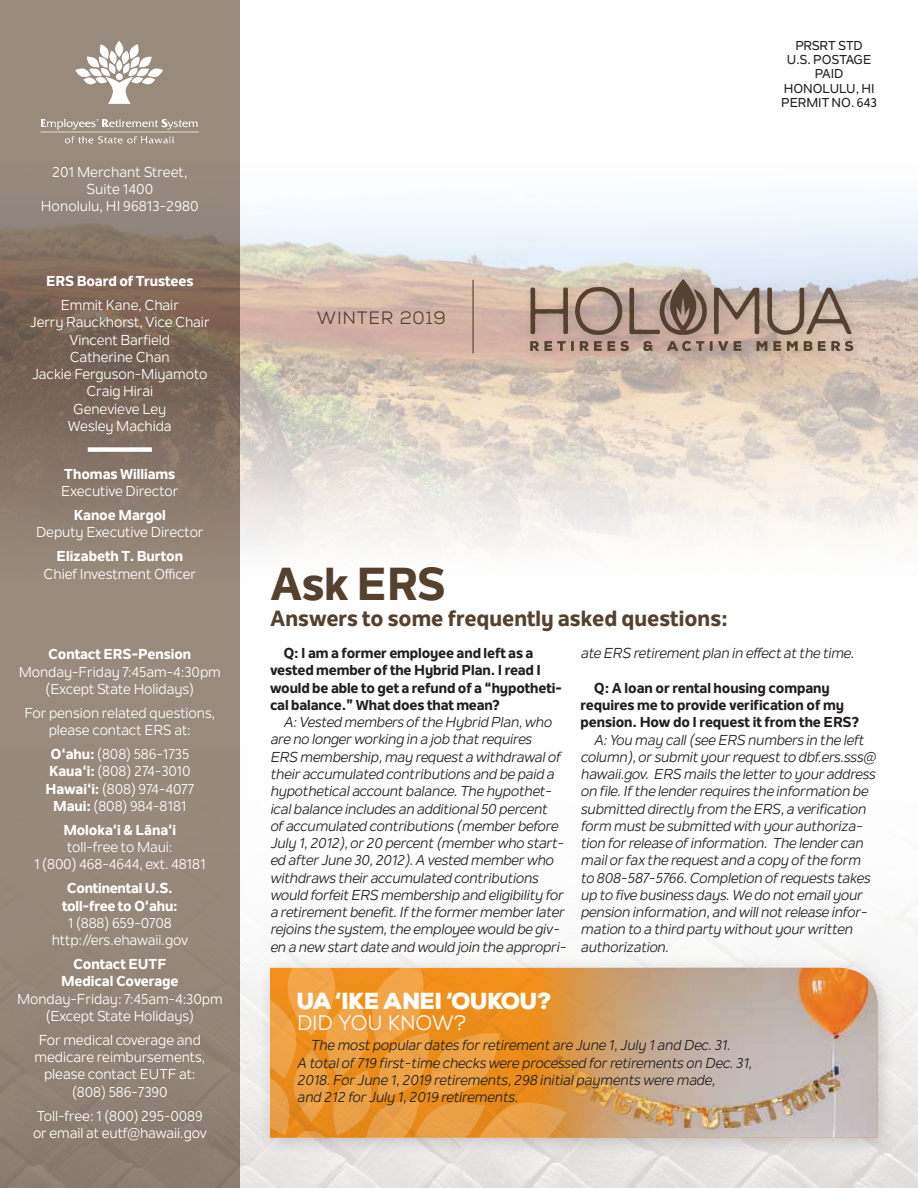
<style>
.page{position:relative;width:918px;height:1188px;background:#fff}
.page>*{position:absolute;margin:0;border:0;box-sizing:border-box;transform-origin:0 0}
.t1{font:800 45.75px "Nolan Next";letter-spacing:-.01em;color:#554130}
.t2{font:900 22.5px "Nexa Rust Sans";letter-spacing:-.025em;color:#fff}
.t3{font:800 21.75px "Nolan Next";color:#554130}
.t4{font:21px "Nexa Rust Sans";letter-spacing:-.005em;color:#fff}
.t5{font:18px "Nexa Rust Sans";letter-spacing:.04em;color:#554130}
.t6{font:italic 14.25px/17.2px "Nolan Next";letter-spacing:-.01em;color:#231f20}
.t7{font:14.25px/17.2px "Nolan Next";letter-spacing:-.005em;color:#fff;text-align:center}
.t8{font:800 14.25px/17.2px "Nolan Next";letter-spacing:-.01em;color:#231f20}
.t9{font:800 14.25px/17.2px "Nolan Next";letter-spacing:-.005em;color:#fff;text-align:center}
.t10{font:500 12.75px/14.2px "Nolan Next";letter-spacing:-.005em;color:#231f20;text-align:center}
.s1{font-weight:800}
</style>
<div class="page">
<img style="left:240px;top:199px;width:678px;height:348px">
<svg style="left:0;top:0;width:240px;height:1188px;background:#8f7f73"></svg>
<div style="left:88px;top:447px;width:64px;height:5px;background:#fff"></div>
<img style="left:33px;top:30px;width:173px;height:124px">
<div style="left:523px;top:273px;width:343px;height:91px;background:#231f20;opacity:.2"></div>
<svg style="left:530px;top:288px;width:38px;height:46px;background:#a98f7e"></svg>
<svg style="left:575px;top:287px;width:47px;height:48px;background:#a78e81"></svg>
<svg style="left:714px;top:288px;width:45px;height:46px;background:#a28c7e"></svg>
<svg style="left:767px;top:288px;width:85px;height:47px;background:#ad9b8d"></svg>
<svg style="left:530px;top:341px;width:44px;height:10px"></svg>
<svg style="left:580px;top:341px;width:49px;height:10px"></svg>
<svg style="left:643px;top:341px;width:9px;height:10px"></svg>
<svg style="left:667px;top:341px;width:37px;height:10px"></svg>
<svg style="left:710px;top:341px;width:18px;height:10px"></svg>
<svg style="left:734px;top:341px;width:7px;height:10px"></svg>
<svg style="left:757px;top:341px;width:10px;height:10px"></svg>
<svg style="left:773px;top:341px;width:8px;height:10px"></svg>
<svg style="left:787px;top:341px;width:11px;height:10px"></svg>
<svg style="left:804px;top:341px;width:49px;height:10px"></svg>
<svg style="left:629px;top:279px;width:78px;height:56px;background:#9b8578"></svg>
<hr style="left:472px;top:280px;width:2px;height:73px;background:#554130">
<div style="left:258px;top:956px;width:638px;height:200px;background:#231f20;opacity:.2"></div>
<img style="left:270px;top:968px;width:270px;height:170px">
<img style="left:540px;top:968px;width:338px;height:170px">
<p class="t7" style="left:41px;top:163px;width:159px">201 Merchant Street,<br>Suite 1400<br>Honolulu, HI 96813-2980</p>
<p class="t9" style="left:46px;top:272px;width:149px">ERS Board of Trustees</p>
<p class="t7" style="left:30px;top:296px;width:181px">Emmit Kane, Chair<br>Jerry Rauckhorst, Vice Chair<br>Vincent Barfield<br>Catherine Chan<br>Jackie Ferguson-Miyamoto<br>Craig Hirai<br>Genevieve Ley<br>Wesley Machida</p>
<p class="t9" style="left:64px;top:465px;width:113px">Thomas Williams</p>
<p class="t7" style="left:61px;top:482px;width:119px">Executive Director</p>
<p class="t9" style="left:74px;top:506px;width:94px">Kanoe Margol</p>
<p class="t7" style="left:36px;top:524px;width:169px">Deputy Executive Director</p>
<p class="t9" style="left:57px;top:548px;width:128px">Elizabeth T. Burton</p>
<p class="t7" style="left:44px;top:565px;width:154px">Chief Investment Officer</p>
<p class="t9" style="left:48px;top:646px;width:145px">Contact ERS-Pension</p>
<p class="t7" style="left:19px;top:663px;width:204px">Monday-Friday 7:45am-4:30pm (Except State Holidays)</p>
<p class="t7" style="left:24px;top:704px;width:192px">For pension related questions, please contact ERS at:</p>
<p class="t7" style="left:45px;top:745px;width:150px"><span class="s1">O‘ahu:</span> (808) 586-1735<br><span class="s1">Kaua‘i:</span> (808) 274-3010<br><span class="s1">Hawai‘i:</span> (808) 974-4077<br><span class="s1">Maui:</span> (808) 984-8181</p>
<p class="t9" style="left:63px;top:821px;width:114px">Moloka‘i &amp; Lāna‘i</p>
<p class="t7" style="left:34px;top:838px;width:173px">toll-free to Maui:<br>1 (800) 468-4644, ext. 48181</p>
<p class="t9" style="left:62px;top:880px;width:117px">Continental U.S. toll-free to O‘ahu:</p>
<p class="t7" style="left:52px;top:914px;width:138px">1 (888) 659-0708 http://ers.ehawaii.gov</p>
<p class="t9" style="left:61px;top:955px;width:119px">Contact EUTF<br>Medical Coverage</p>
<p class="t7" style="left:17px;top:990px;width:207px">Monday-Friday: 7:45am-4:30pm (Except State Holidays)</p>
<p class="t7" style="left:34px;top:1031px;width:172px">For medical coverage and medicare reimbursements, please contact EUTF at: (808) 586-7390</p>
<p class="t7" style="left:33px;top:1107px;width:175px;text-align:left">Toll-free: 1 (800) 295-0089 or email at eutf@hawaii.gov</p>
<p class="t5" style="left:317px;top:308px;width:131px">WINTER 2019</p>
<p class="t10" style="left:781px;top:38px;width:97px">PRSRT STD<br>U.S. POSTAGE<br>PAID<br>HONOLULU, HI<br>PERMIT NO. 643</p>
<h1 class="t1" style="left:270px;top:556px;width:178px">Ask ERS</h1>
<h3 class="t3" style="left:270px;top:605px;width:460px">Answers to some frequently asked questions:</h3>
<p class="t8" style="left:270px;top:644px;width:294px;text-indent:13px">Q: I am a former employee and left as a vested member of the Hybrid Plan. I read I would be able to get a refund of a “hypotheti&shy;cal balance.” What does that mean?</p>
<p class="t6" style="left:270px;top:714px;width:298px;text-indent:13px">A: Vested members of the Hybrid Plan, who are no longer working in a job that requires<br>ERS membership, may request a withdrawal of their accumulated contributions and be paid a hypothetical account balance. The hypothet&shy;ical balance includes an additional 50 percent<br>of accumulated contributions (member before July 1, 2012), or 20 percent (member who start&shy;ed after June 30, 2012). A vested member who withdraws their accumulated contributions would forfeit ERS membership and eligibility for a retirement benefit. If the former member later rejoins the system, the employee would be giv&shy;en a new start date and would join the appropri-</p>
<p class="t6" style="left:580px;top:645px;width:275px">ate ERS retirement plan in effect at the time.</p>
<p class="t8" style="left:580px;top:679px;width:280px;text-indent:13px">Q: A loan or rental housing company requires me to provide verification of my pension. How do I request it from the ERS?</p>
<p class="t6" style="left:580px;top:731px;width:297px;text-indent:13px">A: You may call (see ERS numbers in the left column), or submit your request to dbf.ers.sss@ hawaii.gov. ERS mails the letter to your address on file. If the lender requires the information be submitted directly from the ERS, a verification form must be submitted with your authoriza&shy;tion for release of information. The lender can mail or fax the request and a copy of the form to 808-587-5766. Completion of requests takes up to five business days. We do not email your pension information, and will not release infor&shy;mation to a third party without your written authorization.</p>
<h2 class="t2" style="left:297px;top:985px;width:256px">UA ‘IKE ANEI ‘OUKOU?</h2>
<h3 class="t4" style="left:297px;top:1010px;width:171px">DID YOU KNOW?</h3>
<p class="t6" style="left:297px;top:1037px;width:456px;text-indent:14px">The most popular dates for retirement are June 1, July 1 and Dec. 31.<br>A total of 719 first-time checks were processed for retirements on Dec. 31, 2018. For June 1, 2019 retirements, 298 initial payments were made,<br>and 212 for July 1, 2019 retirements.</p>
</div>
